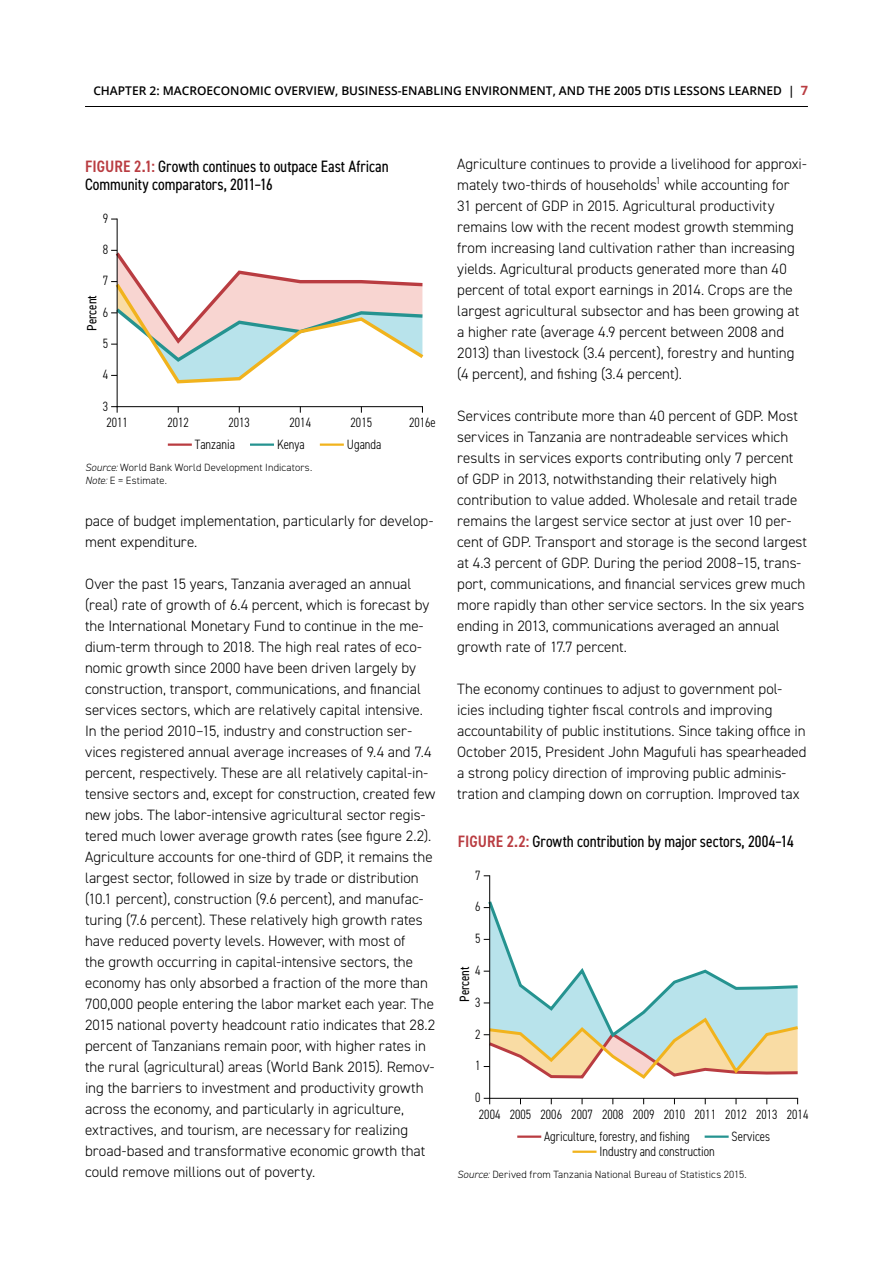
<style>
.page{position:relative;width:893px;height:1263px;background:#fff}
.page>*{position:absolute;margin:0;border:0;box-sizing:border-box;transform-origin:0 0}
.t1{font:condensed 16.5px/18px "DIN2014";color:#000}
.t2{font:300 15px/21px "DIN2014";color:#000}
.t3{font:300 condensed 13.5px "DIN2014";color:#000}
.t4{font:condensed 13.5px "DIN2014";color:#000}
.t5{font:600 12px "Open Sans";color:#000}
.t6{font:300 10.5px/13.5px "DIN2014";letter-spacing:.01em;color:#000}
.s1{font-weight:700;font-size:12.75px;color:#b93c41}
.s2{font-weight:600;color:#b93c41}
.s3{font-style:italic}
</style>
<div class="page">
<hr style="left:85px;top:106px;width:723px;height:1px;background:#000">
<hr style="left:117px;top:219px;width:1px;height:188px;background:#000">
<svg style="left:111px;top:249px;width:313px;height:136px"></svg>
<hr style="left:168px;top:443px;width:24px;height:3px;background:#b93c41">
<hr style="left:320px;top:443px;width:24px;height:3px;background:#f1b31d">
<hr style="left:250px;top:443px;width:24px;height:3px;background:#259390">
<svg style="left:111px;top:406px;width:7px;height:7px"></svg>
<hr style="left:117px;top:406px;width:305px;height:1px;background:#000">
<hr style="left:489px;top:876px;width:1px;height:222px;background:#000">
<hr style="left:490px;top:1098px;width:308px;height:1px;background:#000">
<svg style="left:484px;top:898px;width:314px;height:183px"></svg>
<hr style="left:572px;top:1150px;width:24px;height:3px;background:#f1b31d">
<hr style="left:517px;top:1135px;width:24px;height:3px;background:#b93c41">
<hr style="left:705px;top:1135px;width:24px;height:3px;background:#259390">
<p class="t5" style="left:93px;top:82px;width:588px">CHAPTER 2: MACROECONOMIC OVERVIEW, BUSINESS-ENABLING ENVIRONMENT, AND THE 2005 DTIS LESS</p>
<p class="t5" style="left:700px;top:82px;width:110px">ONS LEARNED | <span class="s1">7</span></p>
<p class="t1" style="left:85px;top:156px;width:305px"><span class="s2">FIGURE 2.1:</span> Growth continues to outpace East African<br>Community comparators, 2011–16</p>
<p class="t3" style="left:103px;top:210px;width:7px">9</p>
<p class="t3" style="left:103px;top:241px;width:7px">8</p>
<p class="t3" style="left:103px;top:273px;width:7px">7</p>
<p class="t3" style="left:103px;top:304px;width:7px">6</p>
<p class="t3" style="left:103px;top:335px;width:7px">5</p>
<p class="t3" style="left:103px;top:366px;width:7px">4</p>
<p class="t3" style="left:103px;top:398px;width:7px">3</p>
<p class="t4" style="left:83px;top:331px;width:37px;rotate:-90deg">Percent</p>
<p class="t3" style="left:106px;top:414px;width:23px">2011</p>
<p class="t3" style="left:167px;top:414px;width:23px">2012</p>
<p class="t3" style="left:228px;top:414px;width:23px">2013</p>
<p class="t3" style="left:289px;top:414px;width:23px">2014</p>
<p class="t3" style="left:351px;top:414px;width:23px">2015</p>
<p class="t3" style="left:409px;top:414px;width:28px">2016e</p>
<p class="t3" style="left:195px;top:436px;width:42px">Tanzania</p>
<p class="t3" style="left:277px;top:436px;width:29px">Kenya</p>
<p class="t3" style="left:347px;top:436px;width:36px">Uganda</p>
<p class="t6" style="left:85px;top:460px;width:229px"><span class="s3">Source:</span> World Bank World Development Indicators.<br><span class="s3">Note:</span> E = Estimate.</p>
<p class="t2" style="left:85px;top:511px;width:350px">pace of budget implementation, particularly for develop&shy;ment expenditure.</p>
<p class="t2" style="left:85px;top:574px;width:352px">Over the past 15 years, Tanzania averaged an annual (real) rate of growth of 6.4 percent, which is forecast by the International Monetary Fund to continue in the me&shy;dium-term through to 2018. The high real rates of eco&shy;nomic growth since 2000 have been driven largely by construction, transport, communications, and financial services sectors, which are relatively capital intensive.<br>In the period 2010–15, industry and construction ser&shy;vices registered annual average increases of 9.4 and 7.4 percent, respectively. These are all relatively capital-in&shy;tensive sectors and, except for construction, created few new jobs. The labor-intensive agricultural sector regis&shy;tered much lower average growth rates (see figure 2.2).<br>Agriculture accounts for one-third of GDP, it remains the largest sector, followed in size by trade or distribution (10.1 percent), construction (9.6 percent), and manufac&shy;turing (7.6 percent). These relatively high growth rates have reduced poverty levels. However, with most of<br>the growth occurring in capital-intensive sectors, the economy has only absorbed a fraction of the more than 700,000 people entering the labor market each year. The 2015 national poverty headcount ratio indicates that 28.2 percent of Tanzanians remain poor, with higher rates in the rural (agricultural) areas (World Bank 2015). Remov&shy;ing the barriers to investment and productivity growth across the economy, and particularly in agriculture, extractives, and tourism, are necessary for realizing broad-based and transformative economic growth that could remove millions out of poverty.</p>
<p class="t2" style="left:457px;top:154px;width:351px">Agriculture continues to provide a livelihood for approxi&shy;mately two-thirds of households<sup>1</sup> while accounting for 31 percent of GDP in 2015. Agricultural productivity remains low with the recent modest growth stemming from increasing land cultivation rather than increasing yields. Agricultural products generated more than 40 percent of total export earnings in 2014. Crops are the largest agricultural subsector and has been growing at a higher rate (average 4.9 percent between 2008 and 2013) than livestock (3.4 percent), forestry and hunting (4 percent), and fishing (3.4 percent).</p>
<p class="t2" style="left:457px;top:406px;width:352px">Services contribute more than 40 percent of GDP. Most services in Tanzania are nontradeable services which results in services exports contributing only 7 percent of GDP in 2013, notwithstanding their relatively high contribution to value added. Wholesale and retail trade remains the largest service sector at just over 10 per&shy;cent of GDP. Transport and storage is the second largest at 4.3 percent of GDP. During the period 2008–15, trans&shy;port, communications, and financial services grew much more rapidly than other service sectors. In the six years ending in 2013, communications averaged an annual growth rate of 17.7 percent.</p>
<p class="t2" style="left:457px;top:679px;width:351px">The economy continues to adjust to government pol&shy;icies including tighter fiscal controls and improving accountability of public institutions. Since taking office in October 2015, President John Magufuli has spearheaded a strong policy direction of improving public adminis&shy;tration and clamping down on corruption. Improved tax</p>
<p class="t1" style="left:458px;top:832px;width:337px"><span class="s2">FIGURE 2.2:</span> Growth contribution by major sectors, 2004–14</p>
<p class="t3" style="left:475px;top:867px;width:7px">7</p>
<p class="t3" style="left:475px;top:898px;width:7px">6</p>
<p class="t3" style="left:475px;top:930px;width:7px">5</p>
<p class="t3" style="left:475px;top:962px;width:7px">4</p>
<p class="t3" style="left:475px;top:994px;width:7px">3</p>
<p class="t3" style="left:475px;top:1026px;width:7px">2</p>
<p class="t3" style="left:475px;top:1057px;width:7px">1</p>
<p class="t3" style="left:479px;top:1106px;width:331px">2004 2005 2006 2007 2008 2009 2010 2011 2012 2013 2014</p>
<p class="t3" style="left:599px;top:1143px;width:117px">Industry and construction</p>
<p class="t4" style="left:455px;top:1002px;width:37px;rotate:-90deg">Percent</p>
<p class="t3" style="left:475px;top:1089px;width:7px">0</p>
<p class="t3" style="left:544px;top:1128px;width:147px">Agriculture, forestry, and fishing</p>
<p class="t3" style="left:732px;top:1128px;width:40px">Services</p>
<p class="t6" style="left:457px;top:1167px;width:291px"><span class="s3">Source:</span> Derived from Tanzania National Bureau of Statistics 2015.</p>
</div>
